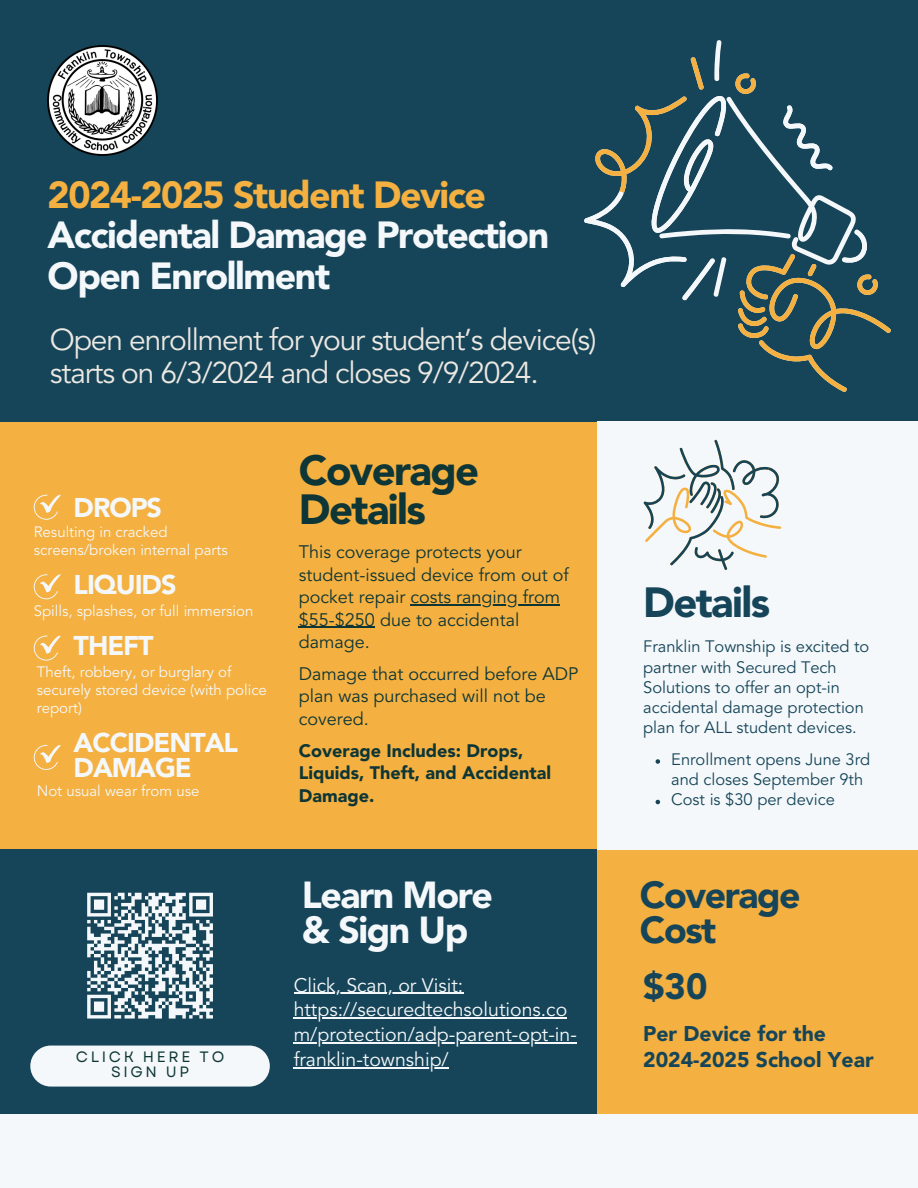
<style>
.page{position:relative;width:918px;height:1188px;background:#f4b040}
.page>*{position:absolute;margin:0;border:0;box-sizing:border-box;transform-origin:0 0}
.t1{font:900 41.85px/39.3px "Avenir LT Std";letter-spacing:-.04em;color:#0e3636}
.t2{font:900 41.85px "Avenir LT Std";letter-spacing:-.04em;color:#164559}
.t3{font:900 37.5px/40.5px "Avenir LT Std";letter-spacing:-.04em;color:#f4f8fa}
.t4{font:900 37.35px/34.8px "Avenir LT Std";letter-spacing:-.04em;color:#f4f8fa}
.t5{font:900 37.35px/34.8px "Avenir LT Std";letter-spacing:-.04em;color:#164559}
.t6{font:900 36.15px "Avenir LT Std";color:#164559}
.t7{font:30px/32.7px "Avenir LT Std";letter-spacing:-.04em;color:#ece8e2}
.t8{font:900 26.85px/24.8px "Avenir LT Std";letter-spacing:-.04em;color:#f4f8fa}
.t9{font:900 21.15px "Avenir LT Std";color:#164559}
.t10{font:19.5px "Avenir LT Std";color:#f4f8fa}
.t11{font:18px/22.5px "Avenir LT Std";color:#0e3636}
.t12{font:900 18px/22.5px "Avenir LT Std";color:#0e3636}
.t13{font:16.5px/20.2px "Avenir LT Std";color:#164559}
.t14{font:15px/18px "Avenir LT Std";color:#f4f8fa}
.t15{font:15px "Garet";letter-spacing:.175em;color:#0e3636}
.s1{color:#f4b040}
</style>
<div class="page">
<div style="left:0;top:0;width:918px;height:421px;background:#164559"></div>
<div style="left:0;top:850px;width:597px;height:264px;background:#164559"></div>
<svg style="left:87px;top:892px;width:126px;height:127px"></svg>
<div style="left:30px;top:1046px;width:240px;height:41px;background:#f4f8fa;border-radius:21px"></div>
<div style="left:0;top:1114px;width:918px;height:74px;background:#f4f8fa"></div>
<div style="left:597px;top:421px;width:321px;height:429px;background:#f4f8fa"></div>
<svg style="left:595px;top:105px;width:296px;height:228px"></svg>
<svg style="left:584px;top:191px;width:67px;height:96px"></svg>
<svg style="left:690px;top:56px;width:189px;height:336px"></svg>
<svg style="left:651px;top:95px;width:217px;height:206px"></svg>
<svg style="left:643px;top:440px;width:138px;height:130px"></svg>
<svg style="left:34px;top:495px;width:27px;height:24px"></svg>
<svg style="left:34px;top:574px;width:27px;height:25px"></svg>
<svg style="left:34px;top:636px;width:27px;height:24px"></svg>
<svg style="left:34px;top:745px;width:27px;height:25px"></svg>
<img style="left:48px;top:45px;width:110px;height:110px">
<hr style="left:411px;top:604px;width:149px;height:2px;background:#0e3636">
<hr style="left:299px;top:627px;width:76px;height:1px;background:#0e3636">
<hr style="left:294px;top:993px;width:169px;height:1px;background:#f4f8fa">
<hr style="left:294px;top:1017px;width:273px;height:2px;background:#f4f8fa">
<hr style="left:294px;top:1042px;width:283px;height:1px;background:#f4f8fa">
<hr style="left:294px;top:1067px;width:155px;height:1px;background:#f4f8fa">
<svg style="left:656px;top:759px;width:4px;height:5px"></svg>
<svg style="left:656px;top:800px;width:4px;height:4px"></svg>
<p class="t3" style="left:48px;top:178px;width:503px"><span class="s1">2024-2025 Student Device<br></span>Accidental Damage Protection<br>Open Enrollment</p>
<p class="t7" style="left:50px;top:326px;width:548px">Open enrollment for your student’s device(s) starts on 6/3/2024 and closes 9/9/2024.</p>
<p class="t8" style="left:74px;top:498px;width:90px">DROPS</p>
<p class="t14" style="left:34px;top:524px;width:196px">Resulting in cracked screens/broken internal parts</p>
<p class="t8" style="left:74px;top:574px;width:104px">LIQUIDS</p>
<p class="t14" style="left:34px;top:603px;width:221px">Spills, splashes, or full immersion</p>
<p class="t8" style="left:74px;top:636px;width:81px">THEFT</p>
<p class="t14" style="left:37px;top:664px;width:232px">Theft, robbery, or burglary of securely stored device (with police report)</p>
<h6 class="t8" style="left:74px;top:733px;width:166px">ACCIDENTAL<br>DAMAGE</h6>
<p class="t14" style="left:37px;top:783px;width:164px">Not usual wear from use</p>
<p class="t1" style="left:299px;top:454px;width:182px">Coverage<br>Details</p>
<h2 class="t11" style="left:299px;top:542px;width:271px">This coverage protects your student-issued device from out of pocket repair costs ranging from</h2>
<h3 class="t11" style="left:299px;top:610px;width:222px">$55-$250 due to accidental damage.</h3>
<h3 class="t11" style="left:299px;top:664px;width:281px">Damage that occurred before ADP plan was purchased will not be covered.</h3>
<p class="t12" style="left:299px;top:741px;width:254px">Coverage Includes: Drops,<br>Liquids, Theft, and Accidental</p>
<h4 class="t12" style="left:299px;top:786px;width:77px">Damage.</h4>
<p class="t2" style="left:643px;top:585px;width:128px">Details</p>
<h4 class="t13" style="left:643px;top:638px;width:228px">Franklin Township is excited to partner with Secured Tech<br>Solutions to offer an opt-in accidental damage protection plan for ALL student devices.</h4>
<h2 class="t13" style="left:671px;top:751px;width:201px">Enrollment opens June 3rd and closes September 9th</h2>
<p class="t13" style="left:671px;top:791px;width:165px">Cost is $30 per device</p>
<h4 class="t5" style="left:640px;top:881px;width:162px">Coverage<br>Cost</h4>
<p class="t6" style="left:643px;top:972px;width:66px">$30</p>
<p class="t9" style="left:643px;top:1025px;width:184px">Per Device for the</p>
<p class="t4" style="left:302px;top:881px;width:193px">Learn More &amp; Sign Up</p>
<p class="t10" style="left:294px;top:977px;width:171px">Click, Scan, or Visit:</p>
<h1 class="t10" style="left:294px;top:1002px;width:275px">https://securedtechsolutions.co</h1>
<p class="t10" style="left:294px;top:1026px;width:285px">m/protection/adp-parent-opt-in-</p>
<h1 class="t10" style="left:294px;top:1051px;width:157px">franklin-township/</h1>
<h4 class="t15" style="left:76px;top:1046px;width:150px">CLICK HERE TO</h4>
<p class="t9" style="left:643px;top:1051px;width:232px">2024-2025 School Year</p>
<h4 class="t15" style="left:111px;top:1061px;width:80px">SIGN UP</h4>
</div>
